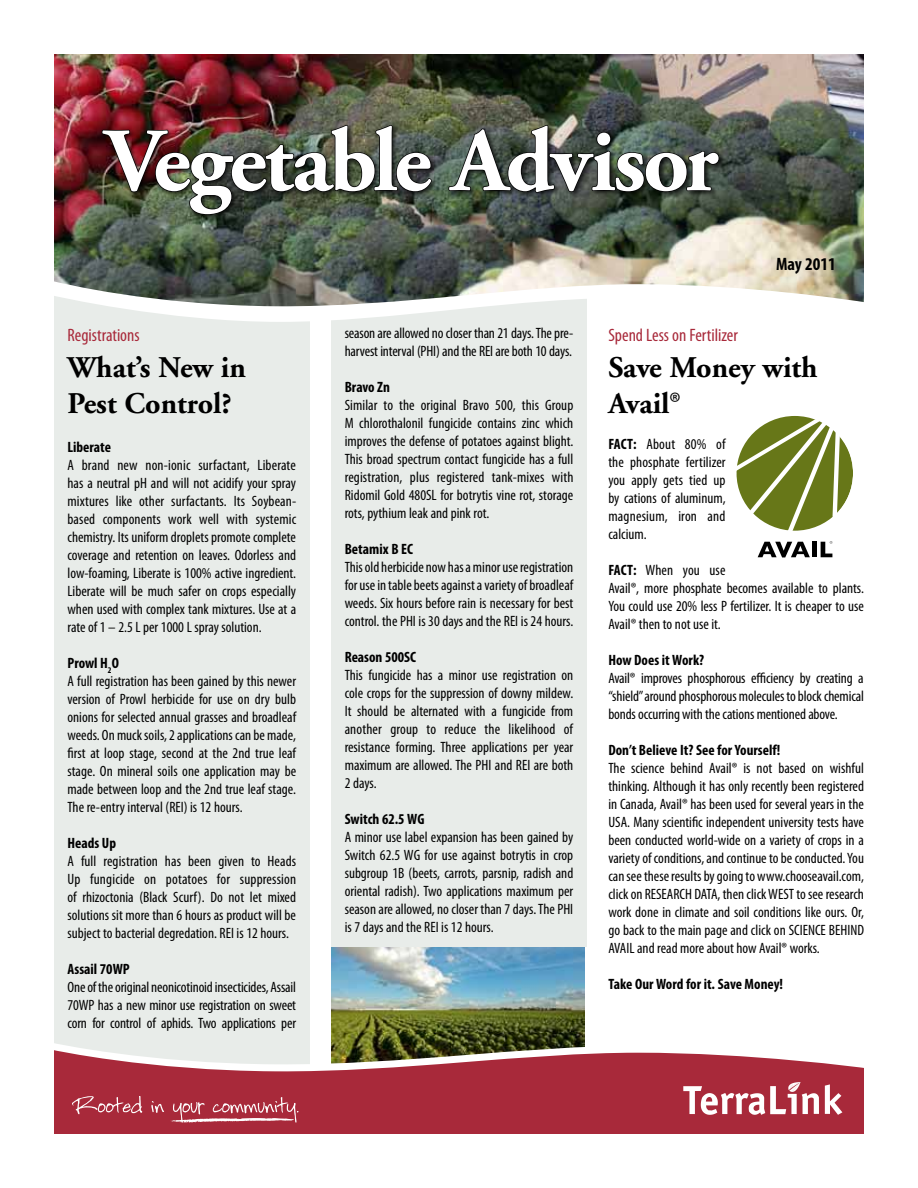
<style>
.page{position:relative;width:918px;height:1188px;background:#fff}
.page>*{position:absolute;margin:0;border:0;box-sizing:border-box;transform-origin:0 0}
.t1{font:700 89.85px "Adobe Garamond Pro";letter-spacing:-.025em;color:#fff}
.t2{font:700 30px/36px "Adobe Garamond";color:#000}
.t3{font:condensed 18px "Myriad Pro";color:#a8293a}
.t4{font:700 condensed 18px "Myriad Pro";color:#000}
.t5{font:condensed 15px/18px "Myriad Pro";color:#000;text-align:justify}
.t6{font:700 condensed 15px "Myriad Pro";color:#000}
.s1{font-weight:700}
.s2{font-family:"Myriad Pro";font-weight:400;font-stretch:condensed}
</style>
<div class="page">
<div style="left:331px;top:276px;width:256px;height:671px;background:#e8ece9"></div>
<div style="left:54px;top:276px;width:256px;height:810px;background:#e8ece9"></div>
<div style="left:735px;top:414px;width:118px;height:118px;background:#677718;border-radius:50%"></div>
<svg style="left:758px;top:542px;width:52px;height:15px"></svg>
<div style="left:812px;top:542px;width:5px;height:15px;background:#000"></div>
<svg style="left:738px;top:417px;width:104px;height:113px"></svg>
<div style="left:733px;top:412px;width:124px;height:123px;border:4px solid #fff;border-radius:50%"></div>
<svg style="left:821px;top:541px;width:11px;height:16px"></svg>
<img style="left:331px;top:947px;width:254px;height:96px">
<svg style="left:116px;top:307px;width:359px;height:15px;fill:#fff"></svg>
<img style="left:54px;top:54px;width:810px;height:253px">
<div style="left:100px;top:123px;width:626px;height:98px;background:#000;opacity:.75"></div>
<img style="left:102px;top:124px;width:330px;height:92px">
<svg style="left:448px;top:124px;width:272px;height:70px;background:#373f39"></svg>
<svg style="left:54px;top:1043px;width:531px;height:7px"></svg>
<svg style="left:54px;top:1050px;width:810px;height:84px;background:#b04653"></svg>
<svg style="left:72px;top:1096px;width:70px;height:18px"></svg>
<svg style="left:151px;top:1101px;width:13px;height:12px"></svg>
<svg style="left:170px;top:1097px;width:128px;height:27px;background:#b95360"></svg>
<svg style="left:825px;top:1084px;width:17px;height:31px"></svg>
<svg style="left:683px;top:1082px;width:136px;height:33px"></svg>
<h1 class="t1" style="left:105px;top:109px;width:614px">Vegetable Advisor</h1>
<p class="t4" style="left:776px;top:253px;width:61px">May 2011</p>
<p class="t3" style="left:68px;top:324px;width:74px">Registrations</p>
<h2 class="t2" style="left:68px;top:350px;width:180px">What’s New in<br>Pest Control?</h2>
<p class="t6" style="left:68px;top:438px;width:45px">Liberate</p>
<p class="t5" style="left:68px;top:456px;width:230px">A brand new non-ionic surfactant, Liberate has a neutral pH and will not acidify your spray mixtures like other surfactants. Its Soybean&shy;based components work well with systemic chemistry. Its uniform droplets promote complete coverage and retention on leaves. Odorless and low-foaming, Liberate is 100% active ingredient.<br>Liberate will be much safer on crops especially when used with complex tank mixtures. Use at a rate of 1 – 2.5 L per 1000 L spray solution.</p>
<p class="t5" style="left:68px;top:654px;width:230px;text-align:left"><span class="s1">Prowl H</span><sub>2</sub><span class="s1">O<br></span>A full registration has been gained by this newer version of Prowl herbicide for use on dry bulb onions for selected annual grasses and broadleaf weeds. On muck soils, 2 applications can be made, first at loop stage, second at the 2nd true leaf stage. On mineral soils one application may be made between loop and the 2nd true leaf stage.<br>The re-entry interval (REI) is 12 hours.</p>
<p class="t6" style="left:68px;top:834px;width:50px">Heads Up</p>
<p class="t5" style="left:68px;top:852px;width:230px">A full registration has been given to Heads Up fungicide on potatoes for suppression of rhizoctonia (Black Scurf). Do not let mixed solutions sit more than 6 hours as product will be subject to bacterial degredation. REI is 12 hours.</p>
<p class="t6" style="left:68px;top:960px;width:64px">Assail 70WP</p>
<p class="t5" style="left:68px;top:978px;width:230px">One of the original neonicotinoid insecticides, Assail 70WP has a new minor use registration on sweet corn for control of aphids. Two applications per</p>
<p class="t5" style="left:345px;top:324px;width:230px">season are allowed no closer than 21 days. The pre&shy;harvest interval (PHI) and the REI are both 10 days.</p>
<p class="t6" style="left:345px;top:378px;width:47px">Bravo Zn</p>
<p class="t5" style="left:345px;top:396px;width:230px">Similar to the original Bravo 500, this Group M chlorothalonil fungicide contains zinc which improves the defense of potatoes against blight.<br>This broad spectrum contact fungicide has a full registration, plus registered tank-mixes with Ridomil Gold 480SL for botrytis vine rot, storage rots, pythium leak and pink rot.</p>
<p class="t6" style="left:345px;top:540px;width:70px">Betamix B EC</p>
<p class="t5" style="left:345px;top:558px;width:230px">This old herbicide now has a minor use registration for use in table beets against a variety of broadleaf weeds. Six hours before rain is necessary for best control. the PHI is 30 days and the REI is 24 hours.</p>
<p class="t6" style="left:345px;top:648px;width:73px">Reason 500SC</p>
<p class="t5" style="left:345px;top:666px;width:230px">This fungicide has a minor use registration on cole crops for the suppression of downy mildew.<br>It should be alternated with a fungicide from another group to reduce the likelihood of resistance forming. Three applications per year maximum are allowed. The PHI and REI are both 2 days.</p>
<p class="t6" style="left:345px;top:810px;width:81px">Switch 62.5 WG</p>
<p class="t5" style="left:345px;top:828px;width:230px">A minor use label expansion has been gained by Switch 62.5 WG for use against botrytis in crop subgroup 1B (beets, carrots, parsnip, radish and oriental radish). Two applications maximum per season are allowed, no closer than 7 days. The PHI is 7 days and the REI is 12 hours.</p>
<p class="t3" style="left:608px;top:324px;width:131px">Spend Less on Fertilizer</p>
<h2 class="t2" style="left:608px;top:350px;width:211px">Save Money with<br>Avail<span class="s2">®</span></h2>
<p class="t5" style="left:608px;top:435px;width:119px"><span class="s1">FACT:</span> About 80% of the phosphate fertilizer you apply gets tied up by cations of aluminum, magnesium, iron and calcium.</p>
<p class="t5" style="left:608px;top:561px;width:257px;text-align:left"><span class="s1">FACT:</span> When you use<br>Avail®, more phosphate becomes available to plants.<br>You could use 20% less P fertilizer. It is cheaper to use Avail® then to not use it.</p>
<p class="t6" style="left:608px;top:650px;width:97px">How Does it Work?</p>
<p class="t5" style="left:608px;top:669px;width:257px">Avail® improves phosphorous efficiency by creating a “shield” around phosphorous molecules to block chemical bonds occurring with the cations mentioned above.</p>
<p class="t6" style="left:608px;top:740px;width:173px">Don’t Believe It? See for Yourself!</p>
<p class="t5" style="left:608px;top:759px;width:257px">The science behind Avail® is not based on wishful thinking. Although it has only recently been registered in Canada, Avail® has been used for several years in the USA. Many scientific independent university tests have been conducted world-wide on a variety of crops in a variety of conditions, and continue to be conducted. You can see these results by going to www.chooseavail.com, click on RESEARCH DATA, then click WEST to see research work done in climate and soil conditions like ours. Or, go back to the main page and click on SCIENCE BEHIND AVAIL and read more about how Avail® works.</p>
<p class="t6" style="left:608px;top:974px;width:176px">Take Our Word for it. Save Money!</p>
</div>
